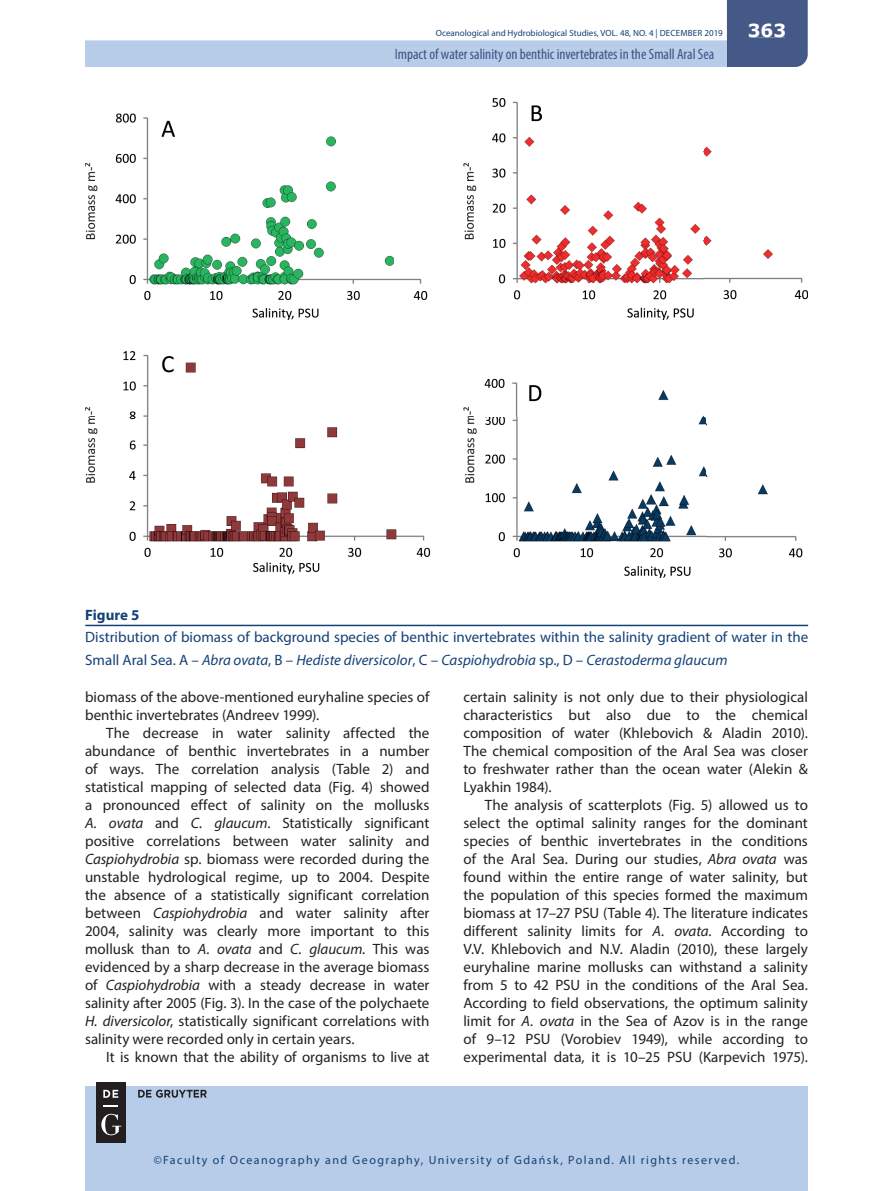
<style>
.page{position:relative;width:893px;height:1191px;background:#fff}
.page>*{position:absolute;margin:0;border:0;box-sizing:border-box;transform-origin:0 0}
.t1{font:700 18px "Verdana";color:#fff}
.t2{font:15px/18px "Myriad Pro";color:#231f20;text-align:justify}
.t3{font:15px/22.5px "Myriad Pro";color:#144176}
.t4{font:condensed 15px "Myriad Pro";color:#395586}
.t5{font:700 15px "Myriad Pro";color:#144176}
.t6{font:12px "Myriad Pro";letter-spacing:.12em;color:#144176}
.t7{font:9px "Myriad Pro";color:#144176}
.s1{font-style:italic}
</style>
<div class="page">
<div style="left:85px;top:1086px;width:723px;height:105px;background:#b7cce8"></div>
<svg style="left:85px;top:0;width:723px;height:67px"></svg>
<div style="left:749px;top:24px;width:36px;height:13px;background:#455988"></div>
<div style="left:396px;top:49px;width:318px;height:14px;background:#b7cce8"></div>
<div style="left:96px;top:1081px;width:30px;height:61px;background:#231f20"></div>
<svg style="left:103px;top:1105px;width:15px;height:1px"></svg>
<svg style="left:103px;top:1089px;width:15px;height:8px"></svg>
<svg style="left:101px;top:1113px;width:20px;height:22px"></svg>
<svg style="left:138px;top:1089px;width:69px;height:8px"></svg>
<img style="left:85px;top:98px;width:723px;height:480px">
<hr style="left:85px;top:624px;width:723px;height:2px;background:#144176">
<p class="t7" style="left:436px;top:28px;width:289px">Oceanological and Hydrobiological Studies, VOL. 48, NO. 4 | DECEMBER 2019</p>
<p class="t4" style="left:395px;top:45px;width:321px">Impact of water salinity on benthic invertebrates in the Small Aral Sea</p>
<p class="t1" style="left:748px;top:18px;width:40px">363</p>
<p class="t5" style="left:85px;top:605px;width:56px">Figure 5</p>
<p class="t3" style="left:85px;top:626px;width:724px">Distribution of biomass of background species of benthic invertebrates within the salinity gradient of water in the<br>Small Aral Sea. A – <span class="s1">Abra ovata</span>, B – <span class="s1">Hediste diversicolor</span>, C – <span class="s1">Caspiohydrobia</span> sp., D – <span class="s1">Cerastoderma glaucum</span></p>
<p class="t2" style="left:85px;top:688px;width:346px">biomass of the above-mentioned euryhaline species of benthic invertebrates (Andreev 1999).</p>
<p class="t2" style="left:85px;top:724px;width:346px;text-indent:21px">The decrease in water salinity affected the abundance of benthic invertebrates in a number of ways. The correlation analysis (Table 2) and statistical mapping of selected data (Fig. 4) showed a pronounced effect of salinity on the mollusks <span class="s1">A. ovata</span> and <span class="s1">C. glaucum</span>. Statistically significant positive correlations between water salinity and <span class="s1">Caspiohydrobia</span> sp. biomass were recorded during the unstable hydrological regime, up to 2004. Despite the absence of a statistically significant correlation between <span class="s1">Caspiohydrobia</span> and water salinity after 2004, salinity was clearly more important to this mollusk than to <span class="s1">A. ovata</span> and <span class="s1">C. glaucum</span>. This was evidenced by a sharp decrease in the average biomass of <span class="s1">Caspiohydrobia</span> with a steady decrease in water salinity after 2005 (Fig. 3). In the case of the polychaete <span class="s1">H. diversicolor</span>, statistically significant correlations with salinity were recorded only in certain years.</p>
<p class="t2" style="left:106px;top:1048px;width:325px">It is known that the ability of organisms to live at</p>
<p class="t2" style="left:463px;top:688px;width:346px">certain salinity is not only due to their physiological characteristics but also due to the chemical composition of water (Khlebovich &amp; Aladin 2010).<br>The chemical composition of the Aral Sea was closer to freshwater rather than the ocean water (Alekin &amp; Lyakhin 1984).</p>
<p class="t2" style="left:463px;top:796px;width:346px;text-indent:21px">The analysis of scatterplots (Fig. 5) allowed us to select the optimal salinity ranges for the dominant species of benthic invertebrates in the conditions of the Aral Sea. During our studies, <span class="s1">Abra ovata</span> was found within the entire range of water salinity, but the population of this species formed the maximum biomass at 17–27 PSU (Table 4). The literature indicates different salinity limits for <span class="s1">A. ovata</span>. According to V.V. Khlebovich and N.V. Aladin (2010), these largely euryhaline marine mollusks can withstand a salinity from 5 to 42 PSU in the conditions of the Aral Sea.<br>According to field observations, the optimum salinity limit for <span class="s1">A. ovata</span> in the Sea of Azov is in the range of 9–12 PSU (Vorobiev 1949), while according to experimental data, it is 10–25 PSU (Karpevich 1975).</p>
<p class="t6" style="left:154px;top:1152px;width:587px">©Faculty of Oceanography and Geography, University of Gdańsk, Poland. All rights reserved.</p>
</div>
